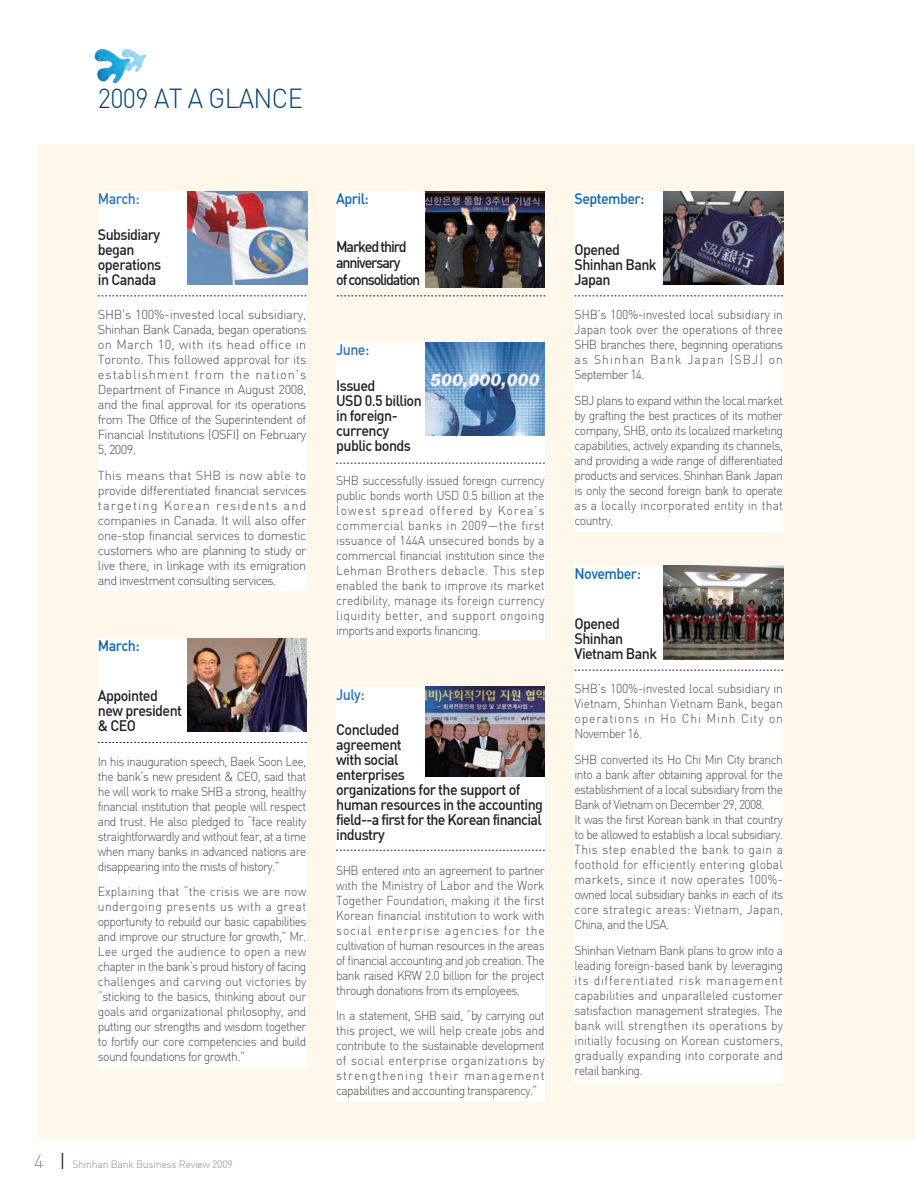
<style>
.page{position:relative;width:915px;height:1191px;background:#fff}
.page>*{position:absolute;margin:0;border:0;box-sizing:border-box;transform-origin:0 0}
.t1{font:27px "Dinlig";letter-spacing:-.025em;color:#06406c;scale:.95 1}
.t2{font:18.75px "Dinlig";color:#848fa1}
.t3{font:15px "Dinmed";letter-spacing:-.04em;color:#231f20;scale:.95 1}
.t4{font:15px "Dinmed";letter-spacing:-.08em;color:#231f20;scale:.95 1}
.t5{font:15px "Dinmed";letter-spacing:-.04em;color:#1167ac;scale:.95 1}
.t6{font:15px "Dinmed";letter-spacing:-.04em;color:#2b75b5;scale:.95 1}
.t7{font:12.75px/15px "Dinlig";letter-spacing:-.05em;color:#4b4c4d;text-align:justify;scale:.95 1}
.t8{font:12.75px/15px "Dinlig";letter-spacing:-.05em;color:#4b4c4d;text-align:justify}
.t9{font:10.5px "Dinlig";letter-spacing:-.025em;color:#848fa1}
.s1{font-size:22.5px;color:#231f20}
</style>
<div class="page">
<div style="left:38px;top:145px;width:876px;height:995px;background:#fef7ea"></div>
<div style="left:336px;top:687px;width:208px;height:414px;background:#fff"></div>
<img style="left:425px;top:687px;width:119px;height:89px">
<svg style="left:336px;top:850px;width:208px;height:1px"></svg>
<div style="left:574px;top:566px;width:208px;height:516px;background:#fff"></div>
<svg style="left:574px;top:670px;width:208px;height:1px"></svg>
<img style="left:663px;top:566px;width:119px;height:93px">
<div style="left:574px;top:191px;width:208px;height:340px;background:#fff"></div>
<svg style="left:574px;top:295px;width:208px;height:1px"></svg>
<img style="left:663px;top:191px;width:119px;height:94px">
<div style="left:336px;top:342px;width:208px;height:298px;background:#fff"></div>
<svg style="left:336px;top:463px;width:208px;height:1px"></svg>
<img style="left:425px;top:342px;width:119px;height:94px">
<div style="left:336px;top:191px;width:208px;height:96px;background:#fff"></div>
<img style="left:425px;top:191px;width:119px;height:96px">
<svg style="left:337px;top:295px;width:208px;height:1px"></svg>
<div style="left:98px;top:191px;width:208px;height:400px;background:#fff"></div>
<svg style="left:98px;top:295px;width:208px;height:1px"></svg>
<img style="left:187px;top:191px;width:120px;height:94px">
<div style="left:98px;top:638px;width:208px;height:429px;background:#fff"></div>
<img style="left:187px;top:638px;width:119px;height:93px">
<svg style="left:98px;top:742px;width:208px;height:1px"></svg>
<img style="left:95px;top:48px;width:51px;height:36px">
<p class="t1" style="left:98px;top:82px;width:217px">2009 AT A GLANCE</p>
<p class="t6" style="left:98px;top:189px;width:46px">March:</p>
<p class="t3" style="left:98px;top:225px;width:67px">Subsidiary</p>
<p class="t3" style="left:98px;top:240px;width:40px">began</p>
<p class="t3" style="left:98px;top:255px;width:68px">operations</p>
<p class="t3" style="left:98px;top:270px;width:63px">in Canada</p>
<p class="t8" style="left:98px;top:307px;width:210px">SHB’s 100%-invested local subsidiary, Shinhan Bank Canada, began operations on March 10, with its head office in Toronto. This followed approval for its establishment from the nation’s Department of Finance in August 2008, and the final approval for its operations from The Office of the Superintendent of Financial Institutions (OSFI) on February 5, 2009.</p>
<p class="t8" style="left:98px;top:467px;width:210px">This means that SHB is now able to provide differentiated financial services targeting Korean residents and companies in Canada. It will also offer one-stop financial services to domestic customers who are planning to study or live there, in linkage with its emigration and investment consulting services.</p>
<p class="t5" style="left:98px;top:636px;width:46px">March:</p>
<p class="t3" style="left:98px;top:686px;width:65px">Appointed</p>
<p class="t3" style="left:98px;top:701px;width:90px">new president</p>
<p class="t3" style="left:98px;top:716px;width:42px">&amp; CEO</p>
<p class="t7" style="left:98px;top:753px;width:221px">In his inauguration speech, Baek Soon Lee, the bank’s new president &amp; CEO, said that he will work to make SHB a strong, healthy financial institution that people will respect and trust. He also pledged to “face reality straightforwardly and without fear, at a time when many banks in advanced nations are disappearing into the mists of history.”</p>
<p class="t7" style="left:98px;top:884px;width:221px">Explaining that “the crisis we are now undergoing presents us with a great opportunity to rebuild our basic capabilities and improve our structure for growth,” Mr.<br>Lee urged the audience to open a new chapter in the bank’s proud history of facing challenges and carving out victories by “sticking to the basics, thinking about our goals and organizational philosophy, and putting our strengths and wisdom together to fortify our core competencies and build sound foundations for growth.”</p>
<p class="t2" style="left:34px;top:1149px;width:11px">4</p>
<p class="t9" style="left:60px;top:1157px;width:175px"><span class="s1">I</span> Shinhan Bank Business Review 2009</p>
<p class="t5" style="left:336px;top:189px;width:36px">April:</p>
<p class="t4" style="left:336px;top:237px;width:76px">Marked third</p>
<p class="t4" style="left:336px;top:253px;width:69px">anniversary</p>
<p class="t4" style="left:336px;top:270px;width:90px">of consolidation</p>
<p class="t6" style="left:336px;top:340px;width:36px">June:</p>
<p class="t3" style="left:336px;top:376px;width:43px">Issued</p>
<p class="t3" style="left:336px;top:391px;width:92px">USD 0.5 billion</p>
<p class="t3" style="left:336px;top:406px;width:66px">in foreign-</p>
<p class="t3" style="left:336px;top:421px;width:57px">currency</p>
<p class="t3" style="left:336px;top:436px;width:80px">public bonds</p>
<p class="t7" style="left:336px;top:473px;width:221px">SHB successfully issued foreign currency public bonds worth USD 0.5 billion at the lowest spread offered by Korea’s commercial banks in 2009—the first issuance of 144A unsecured bonds by a commercial financial institution since the Lehman Brothers debacle. This step enabled the bank to improve its market credibility, manage its foreign currency liquidity better, and support ongoing imports and exports financing.</p>
<p class="t6" style="left:336px;top:685px;width:31px">July:</p>
<p class="t3" style="left:336px;top:720px;width:68px">Concluded</p>
<p class="t3" style="left:336px;top:735px;width:71px">agreement</p>
<p class="t3" style="left:336px;top:750px;width:67px">with social</p>
<p class="t3" style="left:336px;top:765px;width:74px">enterprises</p>
<p class="t3" style="left:336px;top:780px;width:195px">organizations for the support of</p>
<p class="t3" style="left:336px;top:795px;width:219px">human resources in the accounting</p>
<p class="t3" style="left:336px;top:810px;width:218px">field--a first for the Korean financial</p>
<p class="t3" style="left:336px;top:825px;width:53px">industry</p>
<p class="t7" style="left:336px;top:862px;width:221px">SHB entered into an agreement to partner with the Ministry of Labor and the Work Together Foundation, making it the first Korean financial institution to work with social enterprise agencies for the cultivation of human resources in the areas of financial accounting and job creation. The bank raised KRW 2.0 billion for the project through donations from its employees.</p>
<p class="t7" style="left:336px;top:1008px;width:221px">In a statement, SHB said, “by carrying out this project, we will help create jobs and contribute to the sustainable development of social enterprise organizations by strengthening their management capabilities and accounting transparency.”</p>
<p class="t5" style="left:574px;top:189px;width:75px">September:</p>
<p class="t3" style="left:574px;top:240px;width:49px">Opened</p>
<p class="t3" style="left:574px;top:255px;width:88px">Shinhan Bank</p>
<p class="t3" style="left:574px;top:270px;width:39px">Japan</p>
<p class="t7" style="left:574px;top:307px;width:221px">SHB’s 100%-invested local subsidiary in Japan took over the operations of three SHB branches there, beginning operations as Shinhan Bank Japan (SBJ) on September 14.</p>
<p class="t7" style="left:574px;top:392px;width:221px">SBJ plans to expand within the local market by grafting the best practices of its mother company, SHB, onto its localized marketing capabilities, actively expanding its channels, and providing a wide range of differentiated products and services. Shinhan Bank Japan is only the second foreign bank to operate as a locally incorporated entity in that country.</p>
<p class="t5" style="left:574px;top:563px;width:71px">November:</p>
<p class="t3" style="left:574px;top:614px;width:49px">Opened</p>
<p class="t3" style="left:574px;top:629px;width:53px">Shinhan</p>
<p class="t3" style="left:574px;top:644px;width:88px">Vietnam Bank</p>
<p class="t7" style="left:574px;top:681px;width:221px">SHB’s 100%-invested local subsidiary in Vietnam, Shinhan Vietnam Bank, began operations in Ho Chi Minh City on November 16.</p>
<p class="t7" style="left:574px;top:752px;width:221px">SHB converted its Ho Chi Min City branch into a bank after obtaining approval for the establishment of a local subsidiary from the Bank of Vietnam on December 29, 2008.</p>
<p class="t7" style="left:574px;top:812px;width:221px">It was the first Korean bank in that country to be allowed to establish a local subsidiary.<br>This step enabled the bank to gain a foothold for efficiently entering global markets, since it now operates 100%- owned local subsidiary banks in each of its core strategic areas: Vietnam, Japan, China, and the USA.</p>
<p class="t7" style="left:574px;top:942px;width:221px">Shinhan Vietnam Bank plans to grow into a leading foreign-based bank by leveraging its differentiated risk management capabilities and unparalleled customer satisfaction management strategies. The bank will strengthen its operations by initially focusing on Korean customers, gradually expanding into corporate and retail banking.</p>
</div>
